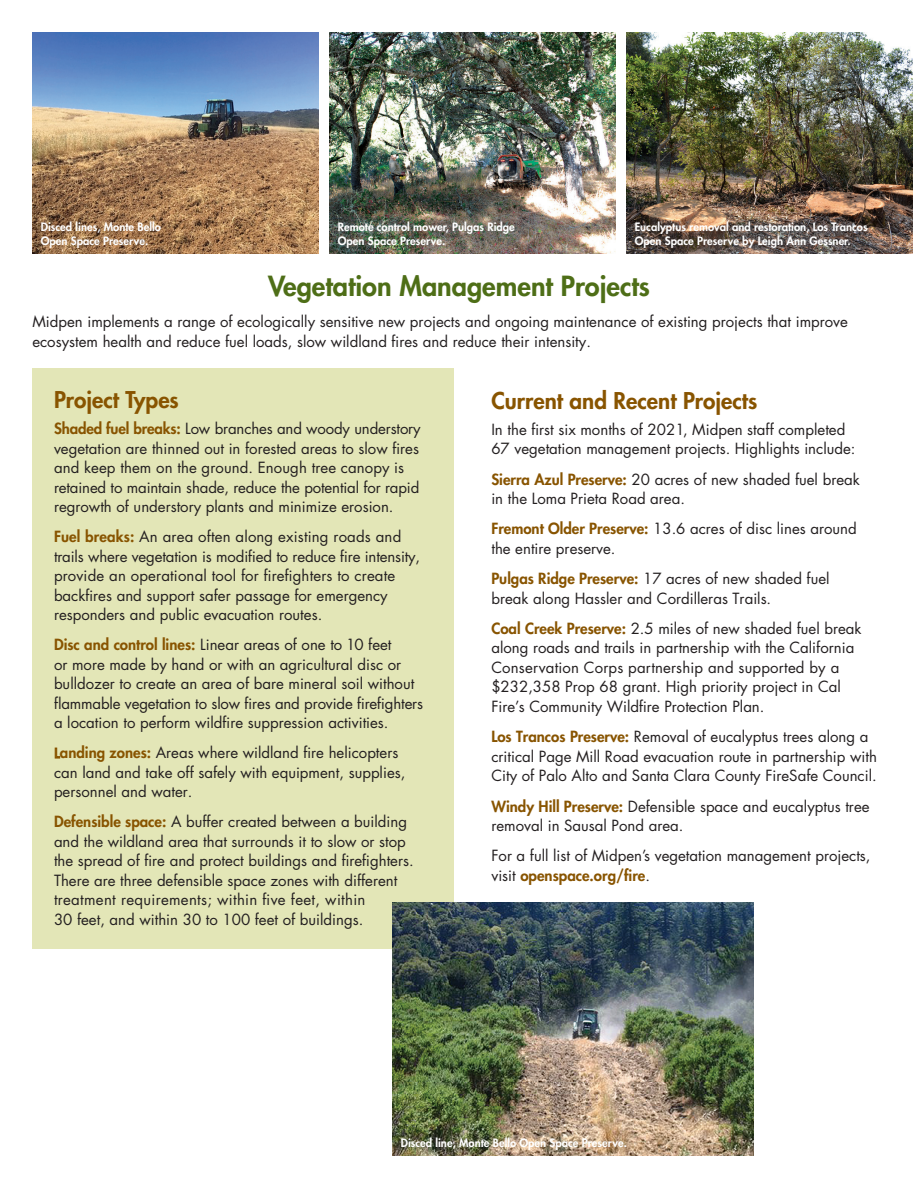
<style>
.page{position:relative;width:918px;height:1188px;background:#fff}
.page>*{position:absolute;margin:0;border:0;box-sizing:border-box;transform-origin:0 0}
.t1{font:800 27px "Futura";color:#4e6e17}
.t2{font:800 22.5px "Futura";color:#885400}
.t3{font:15px/19.5px "Futura";color:#231f20}
.t4{font:800 11.25px/13.5px "Futura";color:#fff}
.s1{font-weight:800;color:#885400}
.s2{font-family:"Futura PT";font-weight:500;color:#885400}
</style>
<div class="page">
<div style="left:32px;top:369px;width:422px;height:580px;background:#e3e6b7"></div>
<img style="left:32px;top:32px;width:287px;height:222px">
<img style="left:329px;top:32px;width:287px;height:222px">
<img style="left:626px;top:32px;width:287px;height:222px">
<img style="left:392px;top:903px;width:362px;height:252px">
<p class="t4" style="left:41px;top:220px;width:122px">Disced lines, Monte Bello<br>Open Space Preserve.</p>
<p class="t4" style="left:338px;top:220px;width:179px">Remote control mower, Pulgas Ridge<br>Open Space Preserve.</p>
<p class="t4" style="left:635px;top:220px;width:234px">Eucalyptus removal and restoration, Los Trancos<br>Open Space Preserve by Leigh Ann Gessner.</p>
<h2 class="t1" style="left:268px;top:269px;width:383px">Vegetation Management Projects</h2>
<p class="t3" style="left:32px;top:312px;width:817px">Midpen implements a range of ecologically sensitive new projects and ongoing maintenance of existing projects that improve ecosystem health and reduce fuel loads, slow wildland fres and reduce their intensity.</p>
<p class="t2" style="left:54px;top:386px;width:126px">Project Types</p>
<p class="t3" style="left:54px;top:419px;width:368px"><span class="s1">Shaded fuel breaks:</span> Low branches and woody understory vegetation are thinned out in forested areas to slow fres and keep them on the ground. Enough tree canopy is retained to maintain shade, reduce the potential for rapid regrowth of understory plants and minimize erosion.</p>
<p class="t3" style="left:54px;top:527px;width:368px"><span class="s1">Fuel breaks:</span> An area often along existing roads and trails where vegetation is modifed to reduce fre intensity, provide an operational tool for frefghters to create backfres and support safer passage for emergency responders and public evacuation routes.</p>
<p class="t3" style="left:54px;top:635px;width:371px"><span class="s1">Disc and control lines:</span> Linear areas of one to 10 feet<br>or more made by hand or with an agricultural disc or bulldozer to create an area of bare mineral soil without fammable vegetation to slow fres and provide frefghters a location to perform wildfre suppression activities.</p>
<p class="t3" style="left:54px;top:743px;width:353px"><span class="s2">L</span><span class="s1">anding zones:</span> Areas where wildland fre helicopters can land and take off safely with equipment, supplies, personnel and water.</p>
<p class="t3" style="left:54px;top:812px;width:361px"><span class="s1">Defensible space:</span> A buffer created between a building and the wildland area that surrounds it to slow or stop the spread of fre and protect buildings and frefghters.<br>There are three defensible space zones with different treatment requirements; within fve feet, within<br>30 feet, and within 30 to 100 feet of buildings.</p>
<h3 class="t2" style="left:491px;top:386px;width:267px">Current and Recent Projects</h3>
<p class="t3" style="left:491px;top:420px;width:366px">In the frst six months of 2021, Midpen staff completed<br>67 vegetation management projects. Highlights include:</p>
<p class="t3" style="left:491px;top:469px;width:370px"><span class="s1">Sierra Azul Preserve:</span> 20 acres of new shaded fuel break in the Loma Prieta Road area.</p>
<p class="t3" style="left:491px;top:519px;width:367px"><span class="s1">Fremont Older Preserve:</span> 13.6 acres of disc lines around the entire preserve.</p>
<p class="t3" style="left:491px;top:569px;width:340px"><span class="s1">Pulgas Ridge Preserve:</span> 17 acres of new shaded fuel break along Hassler and Cordilleras Trails.</p>
<p class="t3" style="left:491px;top:619px;width:372px"><span class="s1">Coal Creek Preserve:</span> 2.5 miles of new shaded fuel break along roads and trails in partnership with the California Conservation Corps partnership and supported by a $232,358 Prop 68 grant. High priority project in Cal Fire’s Community Wildfre Protection Plan.</p>
<p class="t3" style="left:491px;top:727px;width:387px"><span class="s1">Los Trancos Preserve:</span> Removal of eucalyptus trees along a critical Page Mill Road evacuation route in partnership with<br>City of Palo Alto and Santa Clara County FireSafe Council.</p>
<p class="t3" style="left:491px;top:796px;width:380px"><span class="s1">Windy Hill Preserve:</span> Defensible space and eucalyptus tree removal in Sausal Pond area.</p>
<p class="t3" style="left:491px;top:846px;width:381px">For a full list of Midpen’s vegetation management projects, visit <span class="s1">openspace.org/fre</span>.</p>
<p class="t4" style="left:401px;top:1136px;width:228px">Disced line, Monte Bello Open Space Preserve.</p>
</div>
